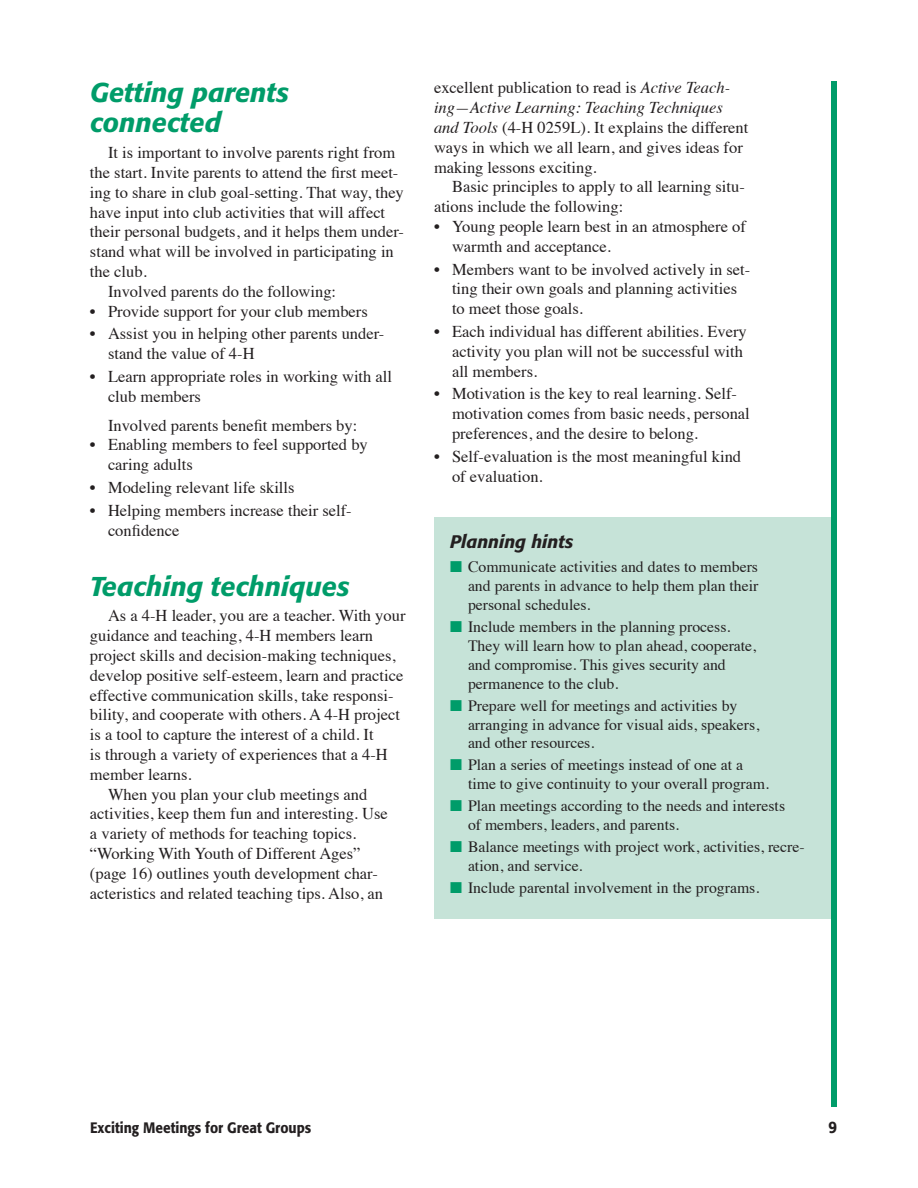
<style>
.page{position:relative;width:918px;height:1188px;background:#fff}
.page>*{position:absolute;margin:0;border:0;box-sizing:border-box;transform-origin:0 0}
.t1{font:italic 500 27px/30px "Formata";color:#009c69}
.t2{font:italic 500 18px "Formata";color:#231f20}
.t3{font:16.5px/19.8px "Times";color:#231f20}
.t4{font:500 16.5px "Formata";color:#231f20;scale:.9 1}
.t5{font:15.75px/18.9px "Times";color:#231f20}
.t6{font:500 15px "Formata";color:#231f20;scale:.9 1}
.s1{font-style:italic}
.s2{color:#009c69}
</style>
<div class="page">
<div style="left:831px;top:81px;width:6px;height:1026px;background:#009c69"></div>
<div style="left:434px;top:518px;width:397px;height:401px;background:#c6e3d8"></div>
<h1 class="t1" style="left:90px;top:78px;width:201px">Getting parents connected</h1>
<p class="t3" style="left:108px;top:141px;width:289px">It is important to involve parents right from</p>
<p class="t3" style="left:90px;top:161px;width:310px">the start. Invite parents to attend the first meet-</p>
<p class="t3" style="left:90px;top:181px;width:315px">ing to share in club goal-setting. That way, they</p>
<p class="t3" style="left:90px;top:201px;width:297px">have input into club activities that will affect</p>
<p class="t3" style="left:90px;top:221px;width:316px">their personal budgets, and it helps them under-</p>
<p class="t3" style="left:90px;top:240px;width:305px">stand what will be involved in participating in</p>
<p class="t3" style="left:90px;top:260px;width:58px">the club.</p>
<p class="t3" style="left:108px;top:280px;width:230px">Involved parents do the following:</p>
<p class="t3" style="left:90px;top:300px;width:279px">• Provide support for your club members</p>
<p class="t3" style="left:108px;top:323px;width:278px;text-indent:-18px">• Assist you in helping other parents under&shy;stand the value of 4-H</p>
<p class="t3" style="left:108px;top:365px;width:286px;text-indent:-18px">• Learn appropriate roles in working with all club members</p>
<p class="t3" style="left:108px;top:414px;width:251px">Involved parents benefit members by:</p>
<p class="t3" style="left:108px;top:434px;width:261px;text-indent:-18px">• Enabling members to feel supported by caring adults</p>
<p class="t3" style="left:90px;top:476px;width:206px">• Modeling relevant life skills</p>
<p class="t3" style="left:108px;top:499px;width:245px;text-indent:-18px">• Helping members increase their self&shy;confidence</p>
<h1 class="t1" style="left:90px;top:571px;width:261px">Teaching techniques</h1>
<p class="t3" style="left:108px;top:605px;width:299px">As a 4-H leader, you are a teacher. With your</p>
<p class="t3" style="left:90px;top:624px;width:285px">guidance and teaching, 4-H members learn</p>
<p class="t3" style="left:90px;top:644px;width:307px">project skills and decision-making techniques,</p>
<p class="t3" style="left:90px;top:664px;width:315px">develop positive self-esteem, learn and practice</p>
<p class="t3" style="left:90px;top:684px;width:305px">effective communication skills, take responsi-</p>
<p class="t3" style="left:90px;top:704px;width:312px">bility, and cooperate with others. A 4-H project</p>
<p class="t3" style="left:90px;top:723px;width:285px">is a tool to capture the interest of a child. It</p>
<p class="t3" style="left:90px;top:743px;width:299px">is through a variety of experiences that a 4-H</p>
<p class="t3" style="left:90px;top:763px;width:103px">member learns.</p>
<p class="t3" style="left:108px;top:783px;width:261px">When you plan your club meetings and</p>
<p class="t3" style="left:90px;top:803px;width:299px">activities, keep them fun and interesting. Use</p>
<p class="t3" style="left:90px;top:822px;width:268px">a variety of methods for teaching topics.</p>
<p class="t3" style="left:90px;top:842px;width:272px">“Working With Youth of Different Ages”</p>
<p class="t3" style="left:90px;top:862px;width:289px">(page 16) outlines youth development char-</p>
<p class="t3" style="left:90px;top:882px;width:295px">acteristics and related teaching tips. Also, an</p>
<p class="t3" style="left:434px;top:77px;width:316px">excellent publication to read is <span class="s1">Active Teach&shy;ing—Active Learning: Teaching Techniques and Tools</span> (4-H 0259L). It explains the different ways in which we all learn, and gives ideas for making lessons exciting.</p>
<p class="t3" style="left:434px;top:176px;width:312px;text-indent:18px">Basic principles to apply to all learning situ&shy;ations include the following:</p>
<p class="t3" style="left:452px;top:215px;width:295px;text-indent:-18px">• Young people learn best in an atmosphere of warmth and acceptance.</p>
<p class="t3" style="left:452px;top:258px;width:300px;text-indent:-18px">• Members want to be involved actively in set&shy;ting their own goals and planning activities to meet those goals.</p>
<p class="t3" style="left:452px;top:320px;width:296px;text-indent:-18px">• Each individual has different abilities. Every activity you plan will not be successful with all members.</p>
<p class="t3" style="left:452px;top:383px;width:299px;text-indent:-18px">• Motivation is the key to real learning. Self&shy;motivation comes from basic needs, personal preferences, and the desire to belong.</p>
<p class="t3" style="left:452px;top:445px;width:291px;text-indent:-18px">• Self-evaluation is the most meaningful kind of evaluation.</p>
<p class="t2" style="left:450px;top:530px;width:125px">Planning hints</p>
<p class="t5" style="left:468px;top:556px;width:292px;text-align:justify;text-indent:-18px"><span class="s2">■</span> Communicate activities and dates to members and parents in advance to help them plan their personal schedules.</p>
<p class="t5" style="left:468px;top:616px;width:290px;text-indent:-18px"><span class="s2">■</span> Include members in the planning process.<br>They will learn how to plan ahead, cooperate, and compromise. This gives security and permanence to the club.</p>
<p class="t5" style="left:468px;top:695px;width:293px;text-indent:-18px"><span class="s2">■</span> Prepare well for meetings and activities by arranging in advance for visual aids, speakers, and other resources.</p>
<p class="t5" style="left:468px;top:754px;width:302px;text-indent:-18px"><span class="s2">■</span> Plan a series of meetings instead of one at a time to give continuity to your overall program.</p>
<p class="t5" style="left:468px;top:795px;width:319px;text-indent:-18px"><span class="s2">■</span> Plan meetings according to the needs and interests of members, leaders, and parents.</p>
<p class="t5" style="left:468px;top:836px;width:338px;text-indent:-18px"><span class="s2">■</span> Balance meetings with project work, activities, recre&shy;ation, and service.</p>
<p class="t5" style="left:450px;top:877px;width:311px"><span class="s2">■</span> Include parental involvement in the programs.</p>
<p class="t6" style="left:90px;top:1118px;width:247px">Exciting Meetings for Great Groups</p>
<p class="t4" style="left:828px;top:1117px;width:11px">9</p>
</div>
